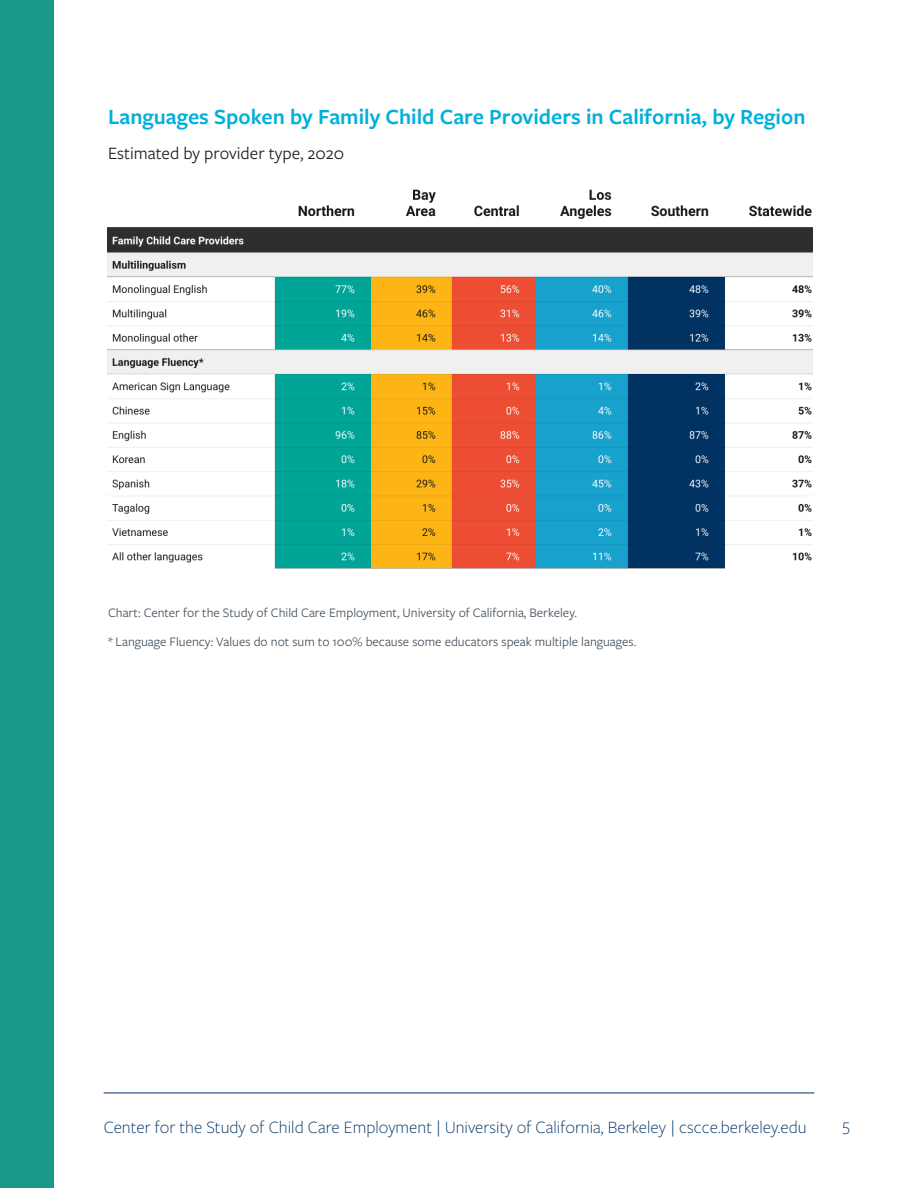
<style>
.page{position:relative;width:918px;height:1188px;background:#fff}
.page>*{position:absolute;margin:0;border:0;box-sizing:border-box;transform-origin:0 0}
.Figure_header{font:600 22.5px "Freight Sans Pro";color:#00b0da}
.t1{font:300 18px "Freight Sans Pro";color:#003262}
.t2{font:18px "Freight Sans Pro";color:#231f20}
.Footnotes{font:13.5px "Freight Sans Pro";color:#46535e}
</style>
<div class="page">
<div style="left:0;top:0;width:54px;height:1188px;background:#1a9988"></div>
<hr style="left:104px;top:1093px;width:710px;height:1px;background:#003262">
<img style="left:107px;top:189px;width:705px;height:380px">
<p class="Figure_header" style="left:108px;top:101px;width:699px">Languages Spoken by Family Child Care Providers in California, by Region</p>
<p class="t2" style="left:108px;top:141px;width:238px">Estimated by provider type, 2020</p>
<p class="Footnotes" style="left:108px;top:603px;width:471px">Chart: Center for the Study of Child Care Employment, University of California, Berkeley.</p>
<p class="Footnotes" style="left:108px;top:633px;width:530px">* Language Fluency: Values do not sum to 100% because some educators speak multiple languages.</p>
<p class="t1" style="left:104px;top:1116px;width:705px">Center for the Study of Child Care Employment | University of California, Berkeley | cscce.berkeley.edu</p>
<p class="t1" style="left:843px;top:1114px;width:9px">5</p>
</div>
